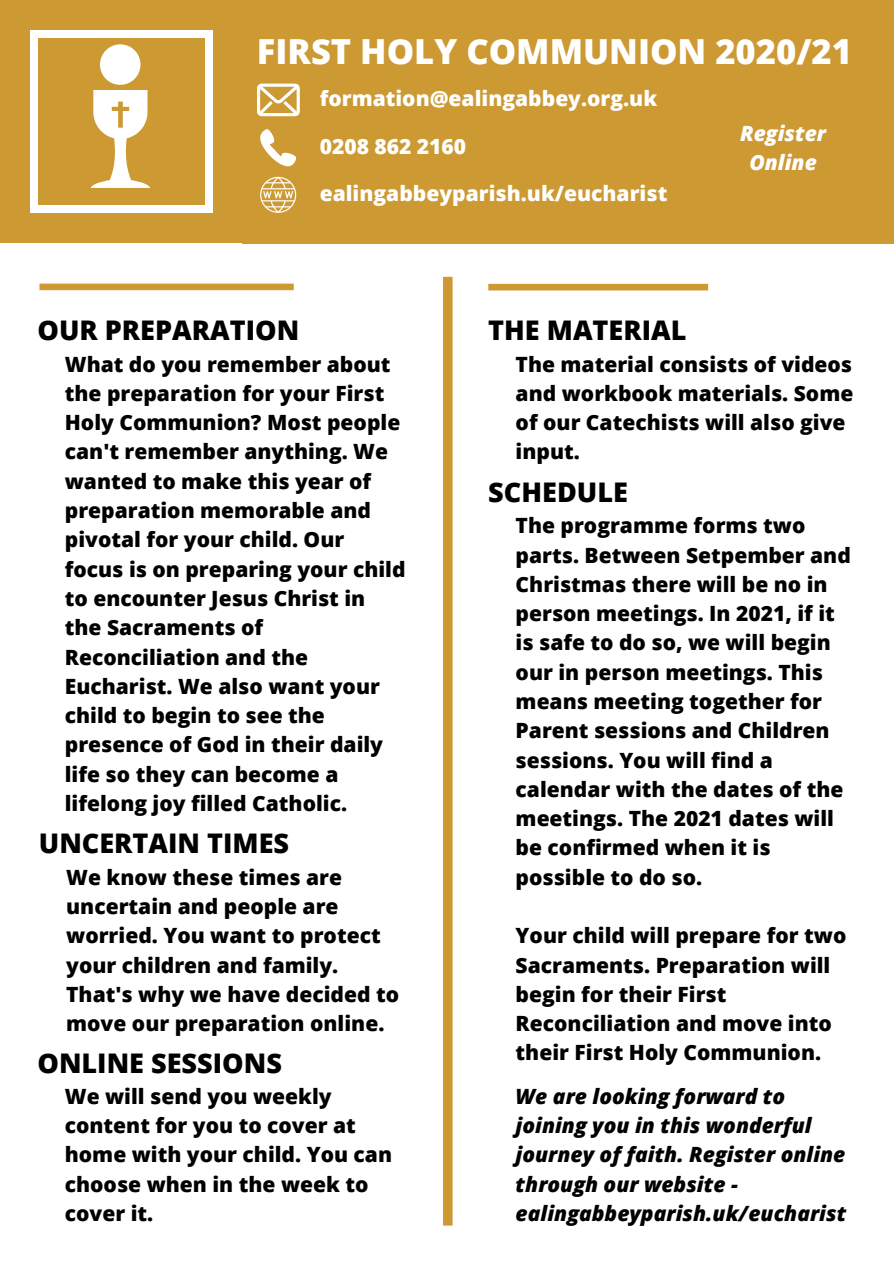
<style>
.page{position:relative;width:894px;height:1264px;background:#fff}
.page>*{position:absolute;margin:0;border:0;box-sizing:border-box;transform-origin:0 0}
.t1{font:800 34.5px "Open Sans";color:#fff}
.t2{font:800 27px "Open Sans";color:#000}
.t3{font:800 21px/29.2px "Open Sans";color:#000}
.t4{font:italic 800 21px/29.2px "Open Sans";color:#000}
.t5{font:800 21px "Open Sans";color:#fff}
.t6{font:italic 800 21px/29.2px "Open Sans";color:#fff;text-align:center}
</style>
<div class="page">
<div style="left:242px;top:29px;width:651px;height:215px;background:#c93"></div>
<svg style="left:257px;top:84px;width:43px;height:32px"></svg>
<svg style="left:260px;top:129px;width:36px;height:37px"></svg>
<svg style="left:260px;top:177px;width:36px;height:36px"></svg>
<div style="left:0;top:15px;width:30px;height:207px;background:#c93"></div>
<div style="left:0;top:0;width:893px;height:30px;background:#c93"></div>
<div style="left:0;top:213px;width:228px;height:30px;background:#c93"></div>
<div style="left:213px;top:29px;width:30px;height:214px;background:#c93"></div>
<div style="left:39px;top:38px;width:166px;height:166px;background:#c93"></div>
<svg style="left:90px;top:44px;width:60px;height:144px"></svg>
<div style="left:443px;top:277px;width:9px;height:948px;background:#c93"></div>
<svg style="left:39px;top:283px;width:255px;height:7px;background:#d0a245"></svg>
<svg style="left:488px;top:284px;width:220px;height:6px"></svg>
<h1 class="t1" style="left:257px;top:25px;width:596px">FIRST HOLY COMMUNION 2020/21</h1>
<p class="t5" style="left:319px;top:83px;width:339px">formation@ealingabbey.org.uk</p>
<p class="t5" style="left:319px;top:130px;width:148px">0208 862 2160</p>
<p class="t5" style="left:319px;top:177px;width:349px">ealingabbeyparish.uk/eucharist</p>
<p class="t6" style="left:740px;top:118px;width:87px">Register<br>Online</p>
<p class="t2" style="left:37px;top:310px;width:263px">OUR PREPARATION</p>
<p class="t3" style="left:65px;top:348px;width:342px">What do you remember about the preparation for your First<br>Holy Communion? Most people can't remember anything. We wanted to make this year of preparation memorable and pivotal for your child. Our focus is on preparing your child to encounter Jesus Christ in the Sacraments of<br>Reconciliation and the<br>Eucharist. We also want your child to begin to see the presence of God in their daily life so they can become a lifelong joy filled Catholic.</p>
<p class="t2" style="left:488px;top:310px;width:200px">THE MATERIAL</p>
<p class="t3" style="left:515px;top:348px;width:339px">The material consists of videos and workbook materials. Some of our Catechists will also give input.</p>
<p class="t2" style="left:488px;top:471px;width:141px">SCHEDULE</p>
<p class="t3" style="left:515px;top:510px;width:337px">The programme forms two parts. Between Setpember and<br>Christmas there will be no in person meetings. In 2021, if it is safe to do so, we will begin our in person meetings. This means meeting together for<br>Parent sessions and Children sessions. You will find a calendar with the dates of the meetings. The 2021 dates will be confirmed when it is possible to do so.</p>
<p class="t3" style="left:515px;top:919px;width:332px">Your child will prepare for two<br>Sacraments. Preparation will begin for their First<br>Reconciliation and move into their First Holy Communion.</p>
<p class="t2" style="left:39px;top:823px;width:252px">UNCERTAIN TIMES</p>
<p class="t3" style="left:66px;top:861px;width:334px">We know these times are uncertain and people are worried. You want to protect your children and family.<br>That's why we have decided to move our preparation online.</p>
<p class="t2" style="left:37px;top:1042px;width:246px">ONLINE SESSIONS</p>
<p class="t3" style="left:65px;top:1080px;width:329px">We will send you weekly content for you to cover at home with your child. You can choose when in the week to cover it.</p>
<p class="t4" style="left:515px;top:1080px;width:332px">We are looking forward to joining you in this wonderful journey of faith. Register online through our website - ealingabbeyparish.uk/eucharist</p>
</div>
